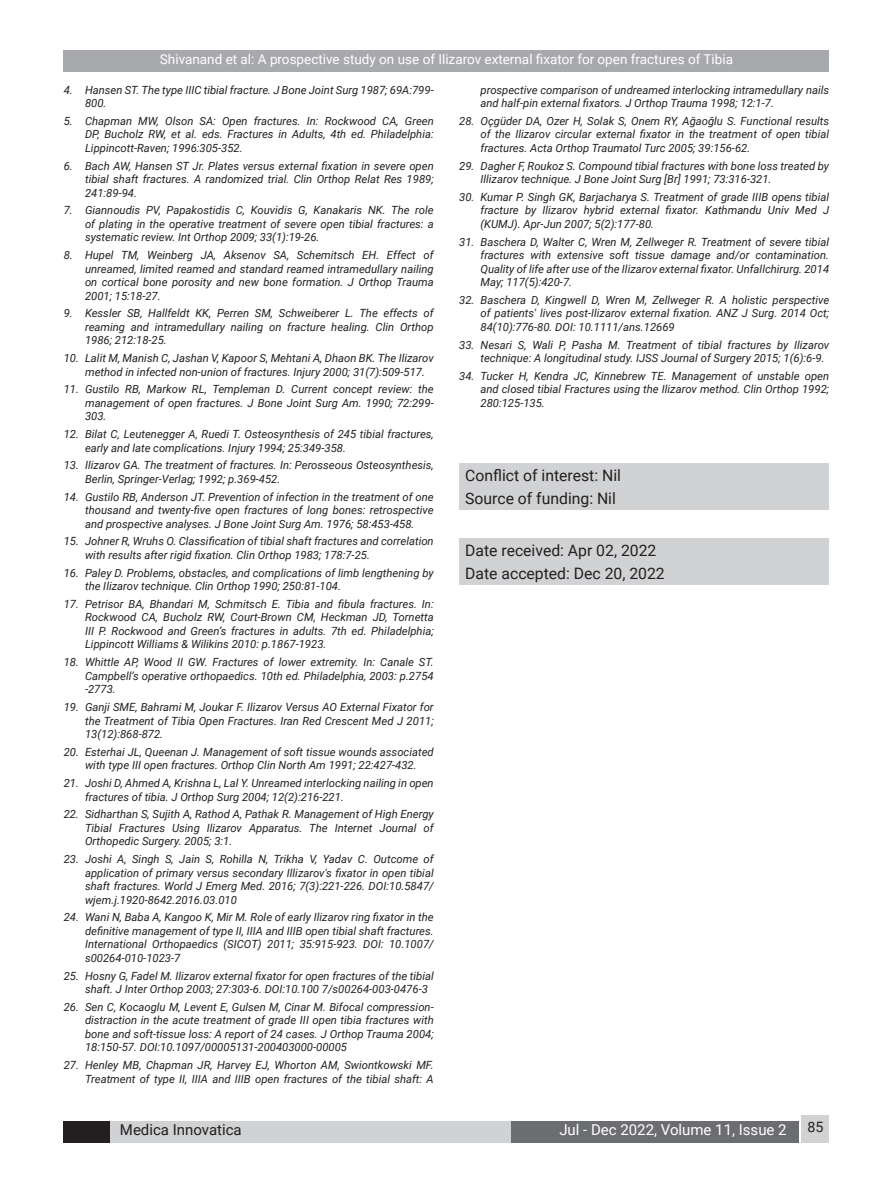
<style>
.page{position:relative;width:893px;height:1191px;background:#fff}
.page>*{position:absolute;margin:0;border:0;box-sizing:border-box;transform-origin:0 0}
.Raju_Body{font:15.75px "Roboto";color:#231f20}
.t1{font:15px "Roboto";color:#fff}
.t2{font:15px "Roboto";color:#231f20}
.t3{font:14.25px "Roboto";color:#231f20}
.Raju_Body-2{font:13.5px "Roboto";color:#fff}
.raju_Reference{font:italic 11.25px/13.5px "Roboto";color:#231f20;text-align:justify}
</style>
<div class="page">
<div style="left:64px;top:1121px;width:46px;height:21px;background:#231f20"></div>
<div style="left:110px;top:1121px;width:401px;height:21px;background:#d1d2d4"></div>
<div style="left:511px;top:1121px;width:288px;height:21px;background:#6c6d70"></div>
<div style="left:801px;top:1114px;width:28px;height:28px;background:#d1d2d4"></div>
<div style="left:64px;top:50px;width:765px;height:21px;background:#a8a9ad"></div>
<div style="left:459px;top:463px;width:370px;height:47px;background:#d1d2d4"></div>
<div style="left:459px;top:538px;width:370px;height:47px;background:#d1d2d4"></div>
<p class="Raju_Body-2" style="left:160px;top:50px;width:574px">Shivanand et al: A prospective study on use of Ilizarov external fixator for open fractures of Tibia</p>
<p class="raju_Reference" style="left:85px;top:82px;width:350px;text-indent:-21px">4. Hansen ST. The type IIIC tibial fracture. J Bone Joint Surg 1987; 69A:799-<br>800.</p>
<p class="raju_Reference" style="left:85px;top:114px;width:350px;text-indent:-21px">5. Chapman MW, Olson SA: Open fractures. In: Rockwood CA, Green DP, Bucholz RW, et al. eds. Fractures in Adults, 4th ed. Philadelphia:<br>Lippincott-Raven; 1996:305-352.</p>
<p class="raju_Reference" style="left:85px;top:158px;width:350px;text-indent:-21px">6. Bach AW, Hansen ST Jr. Plates versus external fixation in severe open tibial shaft fractures. A randomized trial. Clin Orthop Relat Res 1989; 241:89-94.</p>
<p class="raju_Reference" style="left:85px;top:203px;width:350px;text-indent:-21px">7. Giannoudis PV, Papakostidis C, Kouvidis G, Kanakaris NK. The role of plating in the operative treatment of severe open tibial fractures: a systematic review. Int Orthop 2009; 33(1):19-26.</p>
<p class="raju_Reference" style="left:85px;top:248px;width:350px;text-indent:-21px">8. Hupel TM, Weinberg JA, Aksenov SA, Schemitsch EH. Effect of unreamed, limited reamed and standard reamed intramedullary nailing on cortical bone porosity and new bone formation. J Orthop Trauma 2001; 15:18-27.</p>
<p class="raju_Reference" style="left:85px;top:306px;width:350px;text-indent:-21px">9. Kessler SB, Hallfeldt KK, Perren SM, Schweiberer L. The effects of reaming and intramedullary nailing on fracture healing. Clin Orthop 1986; 212:18-25.</p>
<p class="raju_Reference" style="left:85px;top:351px;width:350px;text-indent:-21px">10. Lalit M, Manish C, Jashan V, Kapoor S, Mehtani A, Dhaon BK. The Ilizarov method in infected non-union of fractures. Injury 2000; 31(7):509-517.</p>
<p class="raju_Reference" style="left:85px;top:382px;width:350px;text-indent:-21px">11. Gustilo RB, Markow RL, Templeman D. Current concept review: the management of open fractures. J Bone Joint Surg Am. 1990; 72:299- 303.</p>
<p class="raju_Reference" style="left:85px;top:427px;width:350px;text-indent:-21px">12. Bilat C, Leutenegger A, Ruedi T. Osteosynthesis of 245 tibial fractures, early and late complications. Injury 1994; 25:349-358.</p>
<p class="raju_Reference" style="left:85px;top:458px;width:350px;text-indent:-21px">13. Ilizarov GA. The treatment of fractures. In: Perosseous Osteosynthesis,<br>Berlin, Springer-Verlag; 1992; p.369-452.</p>
<p class="raju_Reference" style="left:85px;top:489px;width:350px;text-indent:-21px">14. Gustilo RB, Anderson JT. Prevention of infection in the treatment of one thousand and twenty-five open fractures of long bones: retrospective and prospective analyses. J Bone Joint Surg Am. 1976; 58:453-458.</p>
<p class="raju_Reference" style="left:85px;top:534px;width:350px;text-indent:-21px">15. Johner R, Wruhs O. Classification of tibial shaft fractures and correlation with results after rigid fixation. Clin Orthop 1983; 178:7-25.</p>
<p class="raju_Reference" style="left:85px;top:565px;width:350px;text-indent:-21px">16. Paley D. Problems, obstacles, and complications of limb lengthening by the Ilizarov technique. Clin Orthop 1990; 250:81-104.</p>
<p class="raju_Reference" style="left:85px;top:597px;width:350px;text-indent:-21px">17. Petrisor BA, Bhandari M, Schmitsch E. Tibia and fibula fractures. In:<br>Rockwood CA, Bucholz RW, Court-Brown CM, Heckman JD, Tornetta ІІІ P. Rockwood and Green’s fractures in adults. 7th ed. Philadelphia; Lippincott Williams &amp; Wilikins 2010: p.1867-1923.</p>
<p class="raju_Reference" style="left:85px;top:655px;width:350px;text-indent:-21px">18. Whittle AP, Wood ІІ GW. Fractures of lower extremity. In: Canale ST.<br>Campbell’s operative orthopaedics. 10th ed. Philadelphia, 2003: p.2754 -2773.</p>
<p class="raju_Reference" style="left:85px;top:700px;width:350px;text-indent:-21px">19. Ganji SME, Bahrami M, Joukar F. Ilizarov Versus AO External Fixator for the Treatment of Tibia Open Fractures. Iran Red Crescent Med J 2011; 13(12):868-872.</p>
<p class="raju_Reference" style="left:64px;top:744px;width:371px;text-align:center">20. Esterhai JL, Queenan J. Management of soft tissue wounds associated with type III open fractures. Orthop Clin North Am 1991; 22:427-432.</p>
<p class="raju_Reference" style="left:85px;top:776px;width:350px;text-indent:-21px">21. Joshi D, Ahmed A, Krishna L, Lal Y. Unreamed interlocking nailing in open fractures of tibia. J Orthop Surg 2004; 12(2):216-221.</p>
<p class="raju_Reference" style="left:85px;top:807px;width:350px;text-indent:-21px">22. Sidharthan S, Sujith A, Rathod A, Pathak R. Management of High Energy Tibial Fractures Using Ilizarov Apparatus. The Internet Journal of Orthopedic Surgery. 2005; 3:1.</p>
<p class="raju_Reference" style="left:85px;top:852px;width:350px;text-indent:-21px">23. Joshi A, Singh S, Jain S, Rohilla N, Trikha V, Yadav C. Outcome of application of primary versus secondary Illizarov's fixator in open tibial shaft fractures. World J Emerg Med. 2016; 7(3):221-226. DOI:10.5847/ wjem.j.1920-8642.2016.03.010</p>
<p class="raju_Reference" style="left:85px;top:910px;width:350px;text-indent:-21px">24. Wani N, Baba A, Kangoo K, Mir M. Role of early Ilizarov ring fixator in the definitive management of type II, IIIA and IIIB open tibial shaft fractures.<br>International Orthopaedics (SICOT) 2011; 35:915-923. DOI: 10.1007/ s00264-010-1023-7</p>
<p class="raju_Reference" style="left:85px;top:968px;width:350px;text-indent:-21px">25. Hosny G, Fadel M. Ilizarov external fixator for open fractures of the tibial shaft. J Inter Orthop 2003; 27:303-6. DOI:10.100 7/s00264-003-0476-3</p>
<p class="raju_Reference" style="left:85px;top:999px;width:350px;text-indent:-21px">26. Sen C, Kocaoglu M, Levent E, Gulsen M, Cinar M. Bifocal compression&shy;distraction in the acute treatment of grade ІІІ open tibia fractures with bone and soft-tissue loss: A report of 24 cases. J Orthop Trauma 2004; 18:150-57. DOI:10.1097/00005131-200403000-00005</p>
<p class="raju_Reference" style="left:64px;top:1058px;width:371px;text-align:right">27. Henley MB, Chapman JR, Harvey EJ, Whorton AM, Swiontkowski MF.<br>Treatment of type ІІ, ІІІA and ІІІB open fractures of the tibial shaft: A</p>
<p class="raju_Reference" style="left:480px;top:82px;width:350px">prospective comparison of undreamed interlocking intramedullary nails and half-pin external fixators. J Orthop Trauma 1998; 12:1-7.</p>
<p class="raju_Reference" style="left:480px;top:114px;width:350px;text-indent:-21px">28. Oçgüder DA, Ozer H, Solak S, Onem RY, Ağaoğlu S. Functional results of the Ilizarov circular external fixator in the treatment of open tibial fractures. Acta Orthop Traumatol Turc 2005; 39:156-62.</p>
<p class="raju_Reference" style="left:480px;top:158px;width:350px;text-indent:-21px">29. Dagher F, Roukoz S. Compound tibial fractures with bone loss treated by<br>Illizarov technique. J Bone Joint Surg [Br] 1991; 73:316-321.</p>
<p class="raju_Reference" style="left:480px;top:190px;width:350px;text-indent:-21px">30. Kumar P. Singh GK, Barjacharya S. Treatment of grade IIIB opens tibial fracture by Ilizarov hybrid external fixator. Kathmandu Univ Med J (KUMJ). Apr-Jun 2007; 5(2):177-80.</p>
<p class="raju_Reference" style="left:480px;top:234px;width:350px;text-indent:-21px">31. Baschera D, Walter C, Wren M, Zellweger R. Treatment of severe tibial fractures with extensive soft tissue damage and/or contamination.<br>Quality of life after use of the Ilizarov external fixator. Unfallchirurg. 2014<br>May; 117(5):420-7.</p>
<p class="raju_Reference" style="left:480px;top:293px;width:350px;text-indent:-21px">32. Baschera D, Kingwell D, Wren M, Zellweger R. A holistic perspective of patients' lives post-Ilizarov external fixation. ANZ J Surg. 2014 Oct; 84(10):776-80. DOI: 10.1111/ans.12669</p>
<p class="raju_Reference" style="left:480px;top:337px;width:350px;text-indent:-21px">33. Nesari S, Wali P, Pasha M. Treatment of tibial fractures by Ilizarov technique: A longitudinal study. IJSS Journal of Surgery 2015; 1(6):6-9.</p>
<p class="raju_Reference" style="left:480px;top:369px;width:350px;text-indent:-21px">34. Tucker H, Kendra JC, Kinnebrew TE. Management of unstable open and closed tibial Fractures using the Ilizarov method. Clin Orthop 1992; 280:125-135.</p>
<p class="Raju_Body" style="left:465px;top:464px;width:157px">Conflict of interest: Nil</p>
<p class="Raju_Body" style="left:465px;top:488px;width:152px">Source of funding: Nil</p>
<p class="Raju_Body" style="left:465px;top:539px;width:193px">Date received: Apr 02, 2022</p>
<p class="Raju_Body" style="left:465px;top:562px;width:201px">Date accepted: Dec 20, 2022</p>
<h2 class="t2" style="left:120px;top:1119px;width:123px">Medica Innovatica</h2>
<h2 class="t1" style="left:559px;top:1119px;width:229px">Jul - Dec 2022, Volume 11, Issue 2</h2>
<p class="t3" style="left:807px;top:1116px;width:18px">85</p>
</div>
